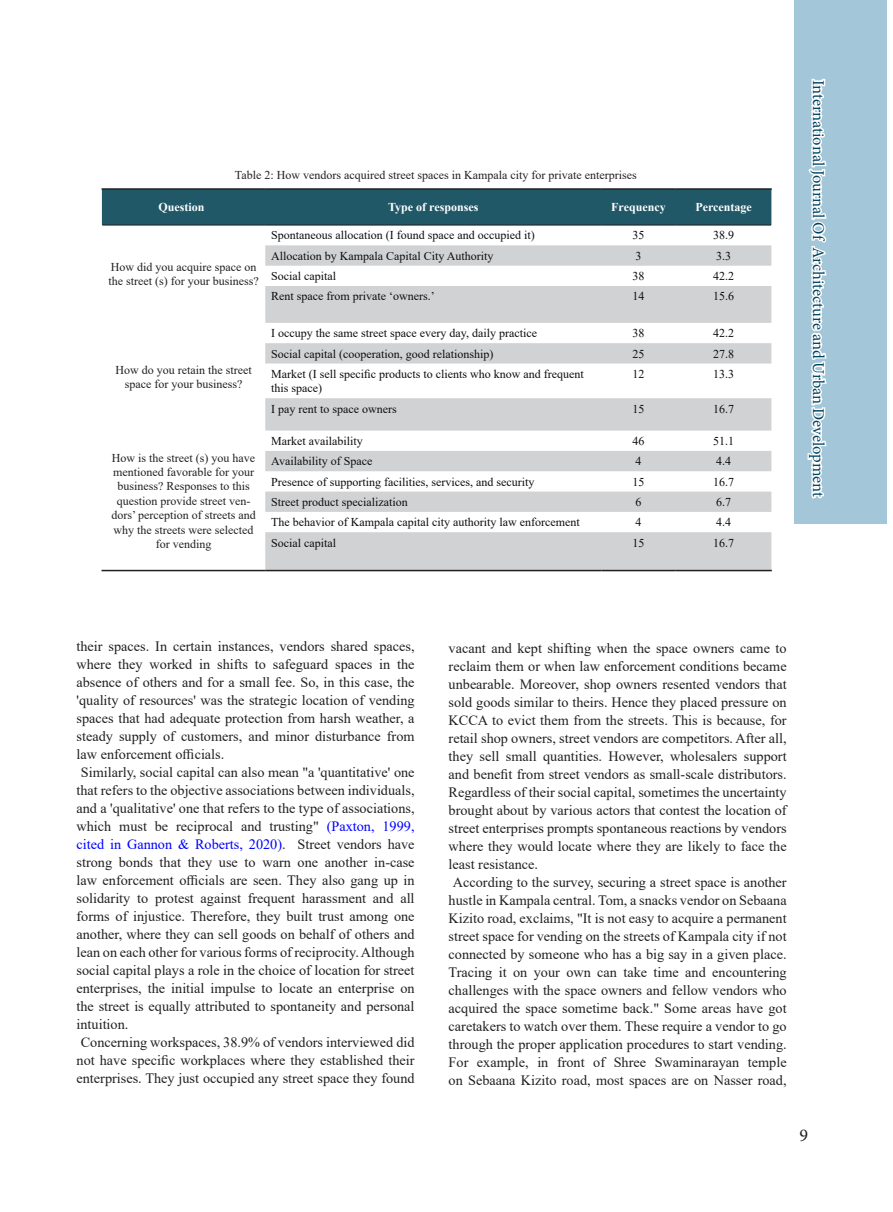
<style>
.page{position:relative;width:893px;height:1212px;background:#fff}
.page>*{position:absolute;margin:0;border:0;box-sizing:border-box;transform-origin:0 0}
.t1{font:18px "Minion Pro";color:#231f20}
.t2{font:16.5px "Minion Pro";letter-spacing:-.005em;color:#004462}
.متن_لاتین_اصلی{font:14.25px/18px "Times New Roman";color:#231f20;text-align:justify}
.t3{font:12px/14.4px "Times New Roman";color:#0d0d0d}
.abstract{font:12px/14.4px "Times New Roman";color:#231f20;text-align:center}
.t4{font:700 12px "Times New Roman";color:#fff}
.s1{color:#00f}
</style>
<div class="page">
<div style="left:794px;top:0;width:92px;height:524px;background:#a3c7d8"></div>
<svg style="left:807px;top:78px;width:20px;height:421px"></svg>
<div style="left:102px;top:190px;width:669px;height:35px;background:#215868"></div>
<svg style="left:265px;top:245px;width:506px;height:325px;fill:#d1d2d4"></svg>
<hr style="left:102px;top:188px;width:163px;height:2px;background:#231f20">
<hr style="left:265px;top:188px;width:336px;height:2px;background:#231f20">
<hr style="left:601px;top:188px;width:75px;height:2px;background:#231f20">
<hr style="left:676px;top:188px;width:96px;height:2px;background:#231f20">
<hr style="left:102px;top:225px;width:163px;height:1px;background:#231f20">
<hr style="left:265px;top:225px;width:336px;height:1px;background:#231f20">
<hr style="left:601px;top:225px;width:75px;height:1px;background:#231f20">
<hr style="left:676px;top:225px;width:95px;height:1px;background:#231f20">
<hr style="left:102px;top:570px;width:163px;height:1px;background:#231f20">
<hr style="left:265px;top:570px;width:336px;height:1px;background:#231f20">
<hr style="left:601px;top:570px;width:75px;height:1px;background:#231f20">
<hr style="left:676px;top:570px;width:96px;height:1px;background:#231f20">
<p class="abstract" style="left:235px;top:167px;width:403px">Table 2: How vendors acquired street spaces in Kampala city for private enterprises</p>
<p class="t4" style="left:158px;top:198px;width:48px">Question</p>
<p class="t4" style="left:388px;top:198px;width:92px">Type of responses</p>
<p class="t4" style="left:611px;top:198px;width:56px">Frequency</p>
<p class="t4" style="left:695px;top:198px;width:58px">Percentage</p>
<p class="abstract" style="left:108px;top:259px;width:152px;text-align:left">How did you acquire space on the street (s) for your business?</p>
<p class="abstract" style="left:115px;top:362px;width:138px">How do you retain the street space for your business?</p>
<p class="abstract" style="left:111px;top:450px;width:146px">How is the street (s) you have mentioned favorable for your business? Responses to this question provide street ven&shy;dors’ perception of streets and why the streets were selected for vending</p>
<p class="t3" style="left:271px;top:228px;width:265px">Spontaneous allocation (I found space and occupied it)</p>
<p class="t3" style="left:632px;top:228px;width:13px">35</p>
<p class="t3" style="left:713px;top:228px;width:22px">38.9</p>
<p class="t3" style="left:271px;top:248px;width:224px">Allocation by Kampala Capital City Authority</p>
<p class="t3" style="left:635px;top:248px;width:7px">3</p>
<p class="t3" style="left:716px;top:248px;width:16px">3.3</p>
<p class="t3" style="left:271px;top:268px;width:66px">Social capital</p>
<p class="t3" style="left:632px;top:268px;width:13px">38</p>
<p class="t3" style="left:713px;top:268px;width:22px">42.2</p>
<p class="t3" style="left:271px;top:289px;width:165px">Rent space from private ‘owners.’</p>
<p class="t3" style="left:632px;top:289px;width:13px">14</p>
<p class="t3" style="left:713px;top:289px;width:22px">15.6</p>
<p class="t3" style="left:271px;top:326px;width:267px">I occupy the same street space every day, daily practice</p>
<p class="t3" style="left:632px;top:326px;width:13px">38</p>
<p class="t3" style="left:713px;top:326px;width:22px">42.2</p>
<p class="t3" style="left:271px;top:346px;width:224px">Social capital (cooperation, good relationship)</p>
<p class="t3" style="left:632px;top:346px;width:13px">25</p>
<p class="t3" style="left:713px;top:346px;width:22px">27.8</p>
<p class="t3" style="left:271px;top:366px;width:314px">Market (I sell specific products to clients who know and frequent this space)</p>
<p class="t3" style="left:632px;top:366px;width:13px">12</p>
<p class="t3" style="left:713px;top:366px;width:22px">13.3</p>
<p class="t3" style="left:271px;top:401px;width:127px">I pay rent to space owners</p>
<p class="t3" style="left:632px;top:401px;width:13px">15</p>
<p class="t3" style="left:713px;top:401px;width:22px">16.7</p>
<p class="t3" style="left:271px;top:433px;width:93px">Market availability</p>
<p class="t3" style="left:632px;top:433px;width:13px">46</p>
<p class="t3" style="left:713px;top:433px;width:22px">51.1</p>
<p class="t3" style="left:271px;top:454px;width:103px">Availability of Space</p>
<p class="t3" style="left:635px;top:454px;width:7px">4</p>
<p class="t3" style="left:716px;top:454px;width:16px">4.4</p>
<p class="t3" style="left:271px;top:474px;width:265px">Presence of supporting facilities, services, and security</p>
<p class="t3" style="left:632px;top:474px;width:13px">15</p>
<p class="t3" style="left:713px;top:474px;width:22px">16.7</p>
<p class="t3" style="left:271px;top:494px;width:138px">Street product specialization</p>
<p class="t3" style="left:635px;top:494px;width:7px">6</p>
<p class="t3" style="left:716px;top:494px;width:16px">6.7</p>
<p class="t3" style="left:271px;top:515px;width:310px">The behavior of Kampala capital city authority law enforcement</p>
<p class="t3" style="left:635px;top:515px;width:7px">4</p>
<p class="t3" style="left:716px;top:515px;width:16px">4.4</p>
<p class="t3" style="left:271px;top:535px;width:66px">Social capital</p>
<p class="t3" style="left:632px;top:535px;width:13px">15</p>
<p class="t3" style="left:713px;top:535px;width:22px">16.7</p>
<p class="t2" style="left:829px;top:80px;width:419px;rotate:90deg">International Journal Of Architecture and Urban Development</p>
<p class="متن_لاتین_اصلی" style="left:77px;top:637px;width:340px">their spaces. In certain instances, vendors shared spaces, where they worked in shifts to safeguard spaces in the absence of others and for a small fee. So, in this case, the 'quality of resources' was the strategic location of vending spaces that had adequate protection from harsh weather, a steady supply of customers, and minor disturbance from law enforcement officials.</p>
<p class="متن_لاتین_اصلی" style="left:77px;top:763px;width:340px">Similarly, social capital can also mean "a 'quantitative' one that refers to the objective associations between individuals, and a 'qualitative' one that refers to the type of associations, which must be reciprocal and trusting" <span class="s1">(Paxton, 1999, cited in Gannon &amp; Roberts, 2020)</span>. Street vendors have strong bonds that they use to warn one another in-case law enforcement officials are seen. They also gang up in solidarity to protest against frequent harassment and all forms of injustice. Therefore, they built trust among one another, where they can sell goods on behalf of others and lean on each other for various forms of reciprocity. Although social capital plays a role in the choice of location for street enterprises, the initial impulse to locate an enterprise on the street is equally attributed to spontaneity and personal intuition.</p>
<p class="متن_لاتین_اصلی" style="left:77px;top:1033px;width:340px">Concerning workspaces, 38.9% of vendors interviewed did not have specific workplaces where they established their enterprises. They just occupied any street space they found</p>
<p class="متن_لاتین_اصلی" style="left:449px;top:639px;width:340px">vacant and kept shifting when the space owners came to reclaim them or when law enforcement conditions became unbearable. Moreover, shop owners resented vendors that sold goods similar to theirs. Hence they placed pressure on KCCA to evict them from the streets. This is because, for retail shop owners, street vendors are competitors. After all, they sell small quantities. However, wholesalers support and benefit from street vendors as small-scale distributors.<br>Regardless of their social capital, sometimes the uncertainty brought about by various actors that contest the location of street enterprises prompts spontaneous reactions by vendors where they would locate where they are likely to face the least resistance.</p>
<p class="متن_لاتین_اصلی" style="left:449px;top:873px;width:340px">According to the survey, securing a street space is another hustle in Kampala central. Tom, a snacks vendor on Sebaana Kizito road, exclaims, "It is not easy to acquire a permanent street space for vending on the streets of Kampala city if not connected by someone who has a big say in a given place.<br>Tracing it on your own can take time and encountering challenges with the space owners and fellow vendors who acquired the space sometime back." Some areas have got caretakers to watch over them. These require a vendor to go through the proper application procedures to start vending.<br>For example, in front of Shree Swaminarayan temple on Sebaana Kizito road, most spaces are on Nasser road,</p>
<p class="t1" style="left:800px;top:1123px;width:10px">9</p>
</div>
